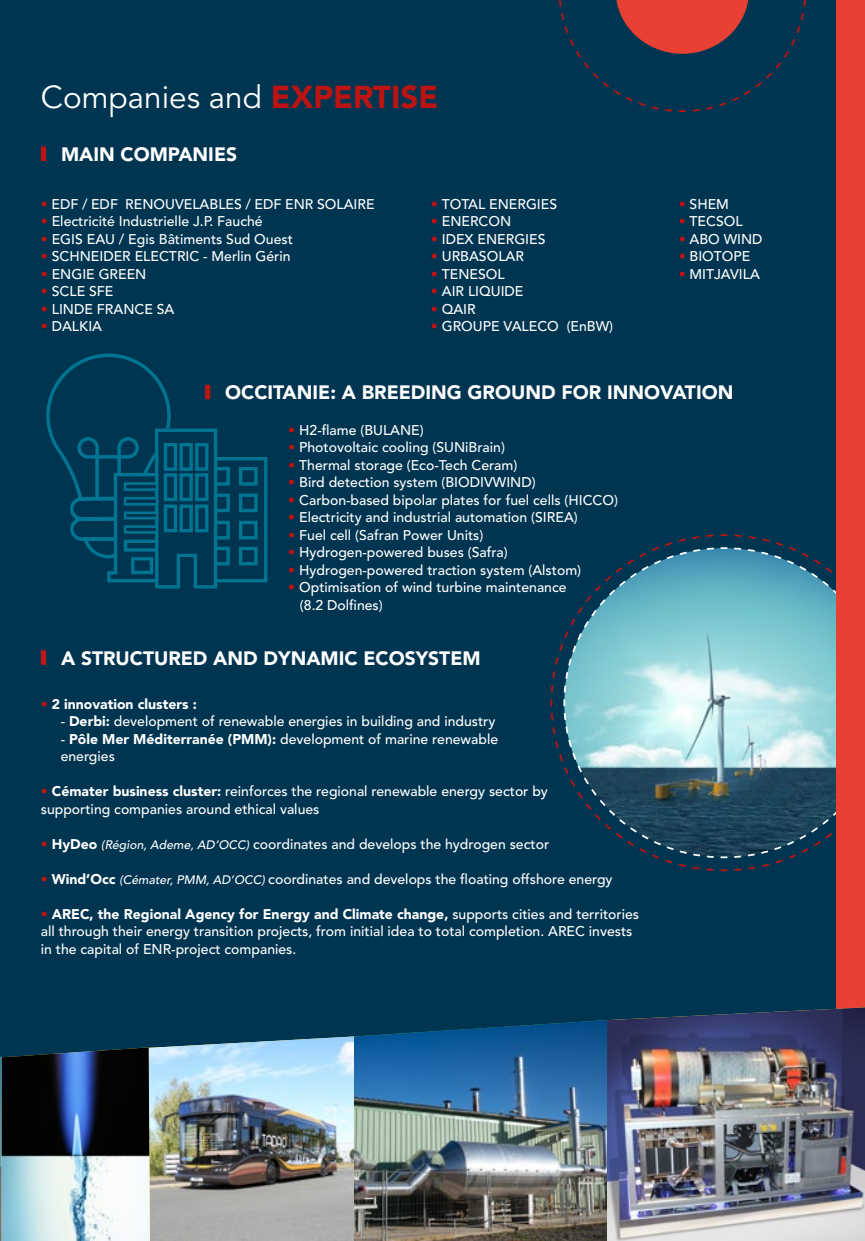
<style>
.page{position:relative;width:865px;height:1241px;background:#fff}
.page>*{position:absolute;margin:0;border:0;box-sizing:border-box;transform-origin:0 0}
.t1{font:31.5px "Avenir LT Std";color:#fff}
.t2{font:900 19.25px "Avenir LT Std";color:#fff}
.t3{font:500 14px/17.5px "Avenir LT Std";color:#fff}
.t4{font:900 14px "Avenir LT Std";color:#fff}
.s1{font-weight:900;color:#bc1413}
.s2{color:#bc1413}
.s3{font-weight:500;color:#bc1413}
.s4{font-weight:900}
.s5{font-style:italic;font-size:12.25px}
</style>
<div class="page">
<div style="left:0;top:0;width:865px;height:1240px;background:#003551"></div>
<div style="left:41px;top:650px;width:5px;height:14px;background:#bc1818"></div>
<svg style="left:551px;top:534px;width:163px;height:159px"></svg>
<svg style="left:551px;top:713px;width:163px;height:158px"></svg>
<svg style="left:562px;top:546px;width:274px;height:313px"></svg>
<div style="left:41px;top:146px;width:5px;height:15px;background:#bc1413"></div>
<img style="left:354px;top:1020px;width:253px;height:220px">
<svg style="left:46px;top:353px;width:221px;height:235px"></svg>
<div style="left:836px;top:0;width:29px;height:1021px;background:#e84133"></div>
<img style="left:607px;top:1007px;width:258px;height:233px">
<svg style="left:559px;top:0;width:247px;height:112px"></svg>
<img style="left:0;top:1056px;width:2px;height:184px">
<img style="left:150px;top:1036px;width:204px;height:204px">
<img style="left:2px;top:1047px;width:148px;height:193px">
<h1 class="t1" style="left:41px;top:79px;width:399px">Companies and <span class="s1">EXPERTISE</span></h1>
<h2 class="t2" style="left:61px;top:143px;width:178px">MAIN COMPANIES</h2>
<p class="t3" style="left:41px;top:195px;width:335px"><span class="s2">•</span> EDF / EDF RENOUVELABLES / EDF ENR SOLAIRE</p>
<p class="t3" style="left:41px;top:213px;width:223px"><span class="s2">•</span> Electricité Industrielle J.P. Fauché</p>
<p class="t3" style="left:41px;top:230px;width:254px"><span class="s2">•</span> EGIS EAU / Egis Bâtiments Sud Ouest</p>
<p class="t3" style="left:41px;top:248px;width:251px"><span class="s2">•</span> SCHNEIDER ELECTRIC - Merlin Gérin</p>
<p class="t3" style="left:41px;top:265px;width:107px"><span class="s2">•</span> ENGIE GREEN</p>
<p class="t3" style="left:41px;top:283px;width:74px"><span class="s2">•</span> SCLE SFE</p>
<p class="t3" style="left:41px;top:300px;width:135px"><span class="s2">•</span> LINDE FRANCE SA</p>
<p class="t3" style="left:41px;top:318px;width:63px"><span class="s2">•</span> DALKIA</p>
<p class="t3" style="left:431px;top:195px;width:128px"><span class="s2">•</span> TOTAL ENERGIES</p>
<p class="t3" style="left:431px;top:213px;width:82px"><span class="s2">•</span> ENERCON</p>
<p class="t3" style="left:431px;top:230px;width:116px"><span class="s2">•</span> IDEX ENERGIES</p>
<p class="t3" style="left:431px;top:248px;width:95px"><span class="s2">•</span> URBASOLAR</p>
<p class="t3" style="left:431px;top:265px;width:75px"><span class="s2">•</span> TENESOL</p>
<p class="t3" style="left:431px;top:283px;width:94px"><span class="s2">•</span> AIR LIQUIDE</p>
<p class="t3" style="left:431px;top:300px;width:46px"><span class="s2">•</span> QAIR</p>
<p class="t3" style="left:431px;top:318px;width:184px"><span class="s2">•</span> GROUPE VALECO (EnBW)</p>
<p class="t3" style="left:679px;top:195px;width:52px"><span class="s2">•</span> SHEM</p>
<p class="t3" style="left:679px;top:213px;width:66px"><span class="s2">•</span> TECSOL</p>
<p class="t3" style="left:679px;top:230px;width:85px"><span class="s2">•</span> ABO WIND</p>
<p class="t3" style="left:679px;top:248px;width:73px"><span class="s2">•</span> BIOTOPE</p>
<p class="t3" style="left:679px;top:265px;width:83px"><span class="s2">•</span> MITJAVILA</p>
<h2 class="t2" style="left:225px;top:381px;width:510px">OCCITANIE: A BREEDING GROUND FOR INNOVATION</h2>
<p class="t3" style="left:288px;top:421px;width:137px"><span class="s2">•</span> H2-flame (BULANE)</p>
<p class="t3" style="left:288px;top:439px;width:218px"><span class="s2">•</span> Photovoltaic cooling (SUNiBrain)</p>
<p class="t3" style="left:288px;top:456px;width:231px"><span class="s2">•</span> Thermal storage (Eco-Tech Ceram)</p>
<p class="t3" style="left:288px;top:474px;width:249px"><span class="s2">•</span> Bird detection system (BIODIVWIND)</p>
<p class="t3" style="left:288px;top:491px;width:331px"><span class="s2">•</span> Carbon-based bipolar plates for fuel cells (HICCO)</p>
<p class="t3" style="left:288px;top:509px;width:291px"><span class="s2">•</span> Electricity and industrial automation (SIREA)</p>
<p class="t3" style="left:288px;top:526px;width:197px"><span class="s2">•</span> Fuel cell (Safran Power Units)</p>
<p class="t3" style="left:288px;top:544px;width:221px"><span class="s2">•</span> Hydrogen-powered buses (Safra)</p>
<p class="t3" style="left:288px;top:561px;width:294px"><span class="s2">•</span> Hydrogen-powered traction system (Alstom)</p>
<p class="t3" style="left:300px;top:579px;width:268px;text-indent:-12px"><span class="s2">•</span> Optimisation of wind turbine maintenance (8.2 Dolfines)</p>
<h2 class="t2" style="left:61px;top:646px;width:421px">A STRUCTURED AND DYNAMIC ECOSYSTEM</h2>
<p class="t4" style="left:41px;top:695px;width:158px"><span class="s3">•</span> 2 innovation clusters :</p>
<p class="t3" style="left:61px;top:712px;width:436px">- <span class="s4">Derbi:</span> development of renewable energies in building and industry</p>
<p class="t3" style="left:61px;top:730px;width:439px">- <span class="s4">Pôle Mer Méditerranée (PMM):</span> development of marine renewable energies</p>
<p class="t3" style="left:41px;top:782px;width:508px"><span class="s2">•</span> <span class="s4">Cémater business cluster:</span> reinforces the regional renewable energy sector by supporting companies around ethical values</p>
<p class="t3" style="left:41px;top:835px;width:510px"><span class="s2">•</span> <span class="s4">HyDeo</span> <span class="s5">(Région, Ademe, AD’OCC)</span> coordinates and develops the hydrogen sector</p>
<p class="t3" style="left:41px;top:870px;width:573px"><span class="s2">•</span> <span class="s4">Wind’Occ</span> <span class="s5">(Cémater, PMM, AD’OCC)</span> coordinates and develops the floating offshore energy</p>
<p class="t3" style="left:41px;top:905px;width:600px"><span class="s2">•</span> <span class="s4">AREC, the Regional Agency for Energy and Climate change,</span> supports cities and territories all through their energy transition projects, from initial idea to total completion. AREC invests in the capital of ENR-project companies.</p>
</div>
